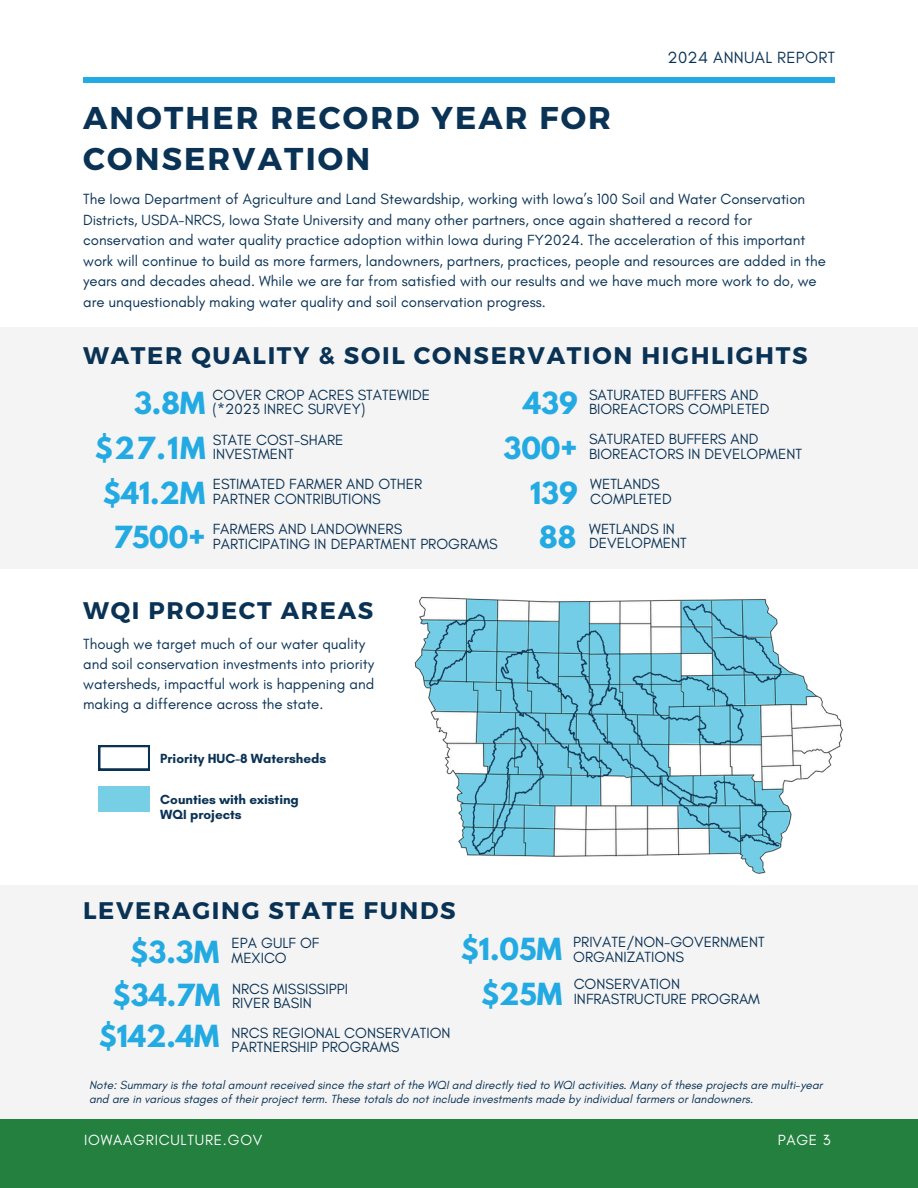
<style>
.page{position:relative;width:918px;height:1188px;background:#fff}
.page>*{position:absolute;margin:0;border:0;box-sizing:border-box;transform-origin:0 0}
.t1{font:700 31.5px/40.5px "Montserrat";letter-spacing:.07em;color:#0a3255}
.t2{font:700 27px "League Spartan";color:#24aae2}
.t3{font:700 24px "Montserrat";letter-spacing:.07em;color:#0a3255}
.t4{font:16.5px "Glacial Indifference";letter-spacing:.02em;color:#0a3255}
.t5{font:15px/20.7px "Glacial Indifference";color:#0a3255}
.t6{font:15px "Glacial Indifference";letter-spacing:.05em;color:#fff}
.t7{font:700 13.5px/15.8px "Glacial Indifference";color:#0a3255}
.t8{font:italic 12px/14px "Glacial Indifference";color:#0a3255}
</style>
<div class="page">
<svg style="left:98px;top:745px;width:52px;height:25px"></svg>
<div style="left:98px;top:786px;width:52px;height:26px;background:#77cfe6"></div>
<div style="left:0;top:885px;width:918px;height:235px;background:#f4f4f4"></div>
<div style="left:0;top:1120px;width:918px;height:68px;background:#23803f"></div>
<img style="left:414px;top:597px;width:429px;height:277px">
<div style="left:0;top:327px;width:918px;height:242px;background:#f4f4f4"></div>
<div style="left:83px;top:78px;width:752px;height:5px;background:#24aae2"></div>
<h2 class="t1" style="left:83px;top:96px;width:529px">ANOTHER RECORD YEAR FOR<br>CONSERVATION</h2>
<h4 class="t4" style="left:668px;top:47px;width:169px">2024 ANNUAL REPORT</h4>
<h1 class="t5" style="left:83px;top:188px;width:744px">The Iowa Department of Agriculture and Land Stewardship, working with Iowa’s 100 Soil and Water Conservation Districts, USDA-NRCS, Iowa State University and many other partners, once again shattered a record for conservation and water quality practice adoption within Iowa during FY2024. The acceleration of this important work will continue to build as more farmers, landowners, partners, practices, people and resources are added in the years and decades ahead. While we are far from satisfied with our results and we have much more work to do, we are unquestionably making water quality and soil conservation progress.</h1>
<h5 class="t3" style="left:83px;top:340px;width:726px">WATER QUALITY &amp; SOIL CONSERVATION HIGHLIGHTS</h5>
<h2 class="t5" style="left:213px;top:384px;width:219px">COVER CROP ACRES STATEWIDE</h2>
<h4 class="t2" style="left:134px;top:390px;width:73px">3.8M</h4>
<h2 class="t5" style="left:213px;top:399px;width:154px">(*2023 INREC SURVEY)</h2>
<p class="t5" style="left:589px;top:384px;width:171px">SATURATED BUFFERS AND</p>
<h4 class="t2" style="left:523px;top:390px;width:56px">439</h4>
<p class="t5" style="left:589px;top:399px;width:182px">BIOREACTORS COMPLETED</p>
<h2 class="t2" style="left:95px;top:435px;width:112px">$27.1M</h2>
<h4 class="t2" style="left:503px;top:435px;width:76px">300+</h4>
<h2 class="t5" style="left:589px;top:443px;width:214px">BIOREACTORS IN DEVELOPMENT</h2>
<h2 class="t5" style="left:589px;top:429px;width:171px">SATURATED BUFFERS AND</h2>
<h4 class="t5" style="left:213px;top:432px;width:132px;line-height:14.7px">STATE COST-SHARE<br>INVESTMENT</h4>
<p class="t2" style="left:103px;top:479px;width:104px">$41.2M</p>
<h4 class="t2" style="left:113px;top:524px;width:94px">7500+</h4>
<h3 class="t5" style="left:213px;top:477px;width:211px;line-height:14.7px">ESTIMATED FARMER AND OTHER<br>PARTNER CONTRIBUTIONS</h3>
<h2 class="t5" style="left:213px;top:519px;width:191px">FARMERS AND LANDOWNERS</h2>
<h2 class="t5" style="left:213px;top:533px;width:287px">PARTICIPATING IN DEPARTMENT PROGRAMS</h2>
<p class="t3" style="left:83px;top:594px;width:292px">WQI PROJECT AREAS</p>
<h4 class="t5" style="left:83px;top:633px;width:293px;line-height:20.2px">Though we target much of our water quality and soil conservation investments into priority watersheds, impactful work is happening and making a difference across the state.</h4>
<h4 class="t7" style="left:160px;top:750px;width:168px">Priority HUC-8 Watersheds</h4>
<h3 class="t7" style="left:160px;top:791px;width:140px">Counties with existing<br>WQI projects</h3>
<h4 class="t3" style="left:83px;top:895px;width:374px">LEVERAGING STATE FUNDS</h4>
<h6 class="t2" style="left:530px;top:479px;width:49px">139</h6>
<h6 class="t5" style="left:590px;top:474px;width:71px">WETLANDS</h6>
<h6 class="t5" style="left:590px;top:488px;width:83px">COMPLETED</h6>
<h2 class="t2" style="left:539px;top:524px;width:39px">88</h2>
<h4 class="t5" style="left:589px;top:521px;width:99px;line-height:14.7px">WETLANDS IN<br>DEVELOPMENT</h4>
<h4 class="t2" style="left:130px;top:939px;width:91px">$3.3M</h4>
<h2 class="t5" style="left:232px;top:933px;width:89px">EPA GULF OF</h2>
<h2 class="t5" style="left:232px;top:947px;width:57px">MEXICO</h2>
<h5 class="t2" style="left:461px;top:936px;width:103px">$1.05M</h5>
<h3 class="t5" style="left:573px;top:935px;width:193px;line-height:14.7px">PRIVATE/NON-GOVERNMENT<br>ORGANIZATIONS</h3>
<h4 class="t2" style="left:113px;top:982px;width:109px">$34.7M</h4>
<h2 class="t5" style="left:232px;top:978px;width:117px">NRCS MISSISSIPPI</h2>
<h2 class="t5" style="left:232px;top:993px;width:81px">RIVER BASIN</h2>
<h4 class="t2" style="left:481px;top:981px;width:83px">$25M</h4>
<h2 class="t5" style="left:574px;top:973px;width:108px">CONSERVATION</h2>
<h2 class="t5" style="left:574px;top:988px;width:188px">INFRASTRUCTURE PROGRAM</h2>
<h4 class="t2" style="left:99px;top:1023px;width:122px">$142.4M</h4>
<h2 class="t5" style="left:232px;top:1022px;width:221px">NRCS REGIONAL CONSERVATION</h2>
<h2 class="t5" style="left:232px;top:1037px;width:169px">PARTNERSHIP PROGRAMS</h2>
<h2 class="t8" style="left:89px;top:1077px;width:735px">Note: Summary is the total amount received since the start of the WQI and directly tied to WQI activities. Many of these projects are multi-year and are in various stages of their project term. These totals do not include investments made by individual farmers or landowners.</h2>
<h2 class="t6" style="left:84px;top:1131px;width:180px">IOWAAGRICULTURE.GOV</h2>
<h4 class="t6" style="left:778px;top:1131px;width:54px">PAGE 3</h4>
</div>
